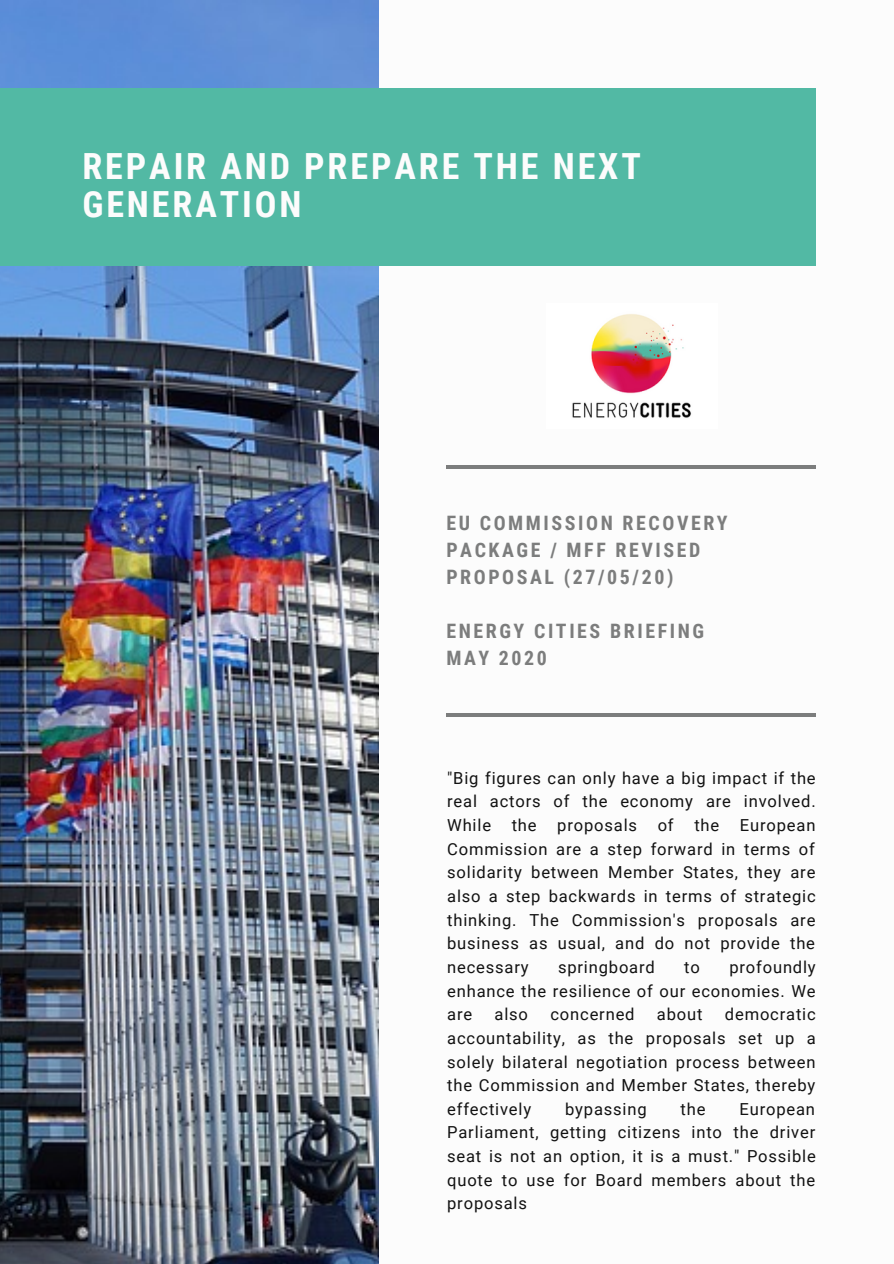
<style>
.page{position:relative;width:894px;height:1264px;background:#fff}
.page>*{position:absolute;margin:0;border:0;box-sizing:border-box;transform-origin:0 0}
.t1{font:700 36px/37.2px "Roboto Condensed";letter-spacing:.08em;color:#fcfcfc}
.t2{font:700 19.8px/27px "Roboto Condensed";letter-spacing:.13em;color:#7c7d7d}
.t3{font:16.5px/23.7px "Roboto";letter-spacing:.05em;color:#121212;text-align:justify}
</style>
<div class="page">
<img style="left:0;top:0;width:378px;height:1263px">
<div style="left:0;top:89px;width:815px;height:177px;background:#52b9a4"></div>
<hr style="left:446px;top:465px;width:369px;height:3px;background:#7c7d7d">
<hr style="left:446px;top:713px;width:369px;height:3px;background:#7c7d7d">
<img style="left:572px;top:314px;width:119px;height:104px">
<h1 class="t1" style="left:82px;top:148px;width:559px">REPAIR AND PREPARE THE NEXT<br>GENERATION</h1>
<p class="t2" style="left:446px;top:510px;width:283px">EU COMMISSION RECOVERY<br>PACKAGE / MFF REVISED<br>PROPOSAL (27/05/20)</p>
<p class="t2" style="left:446px;top:618px;width:259px">ENERGY CITIES BRIEFING<br>MAY 2020</p>
<p class="t3" style="left:447px;top:766px;width:370px">"Big figures can only have a big impact if the real actors of the economy are involved.<br>While the proposals of the European Commission are a step forward in terms of solidarity between Member States, they are also a step backwards in terms of strategic thinking. The Commission's proposals are business as usual, and do not provide the necessary</p>
<p class="t3" style="left:447px;top:955px;width:370px;text-indent:282px">profoundly enhance the resilience of our economies. We are</p>
<p class="t3" style="left:558px;top:955px;width:98px">springboard</p>
<p class="t3" style="left:684px;top:955px;width:17px">to</p>
<p class="t3" style="left:447px;top:1002px;width:370px;text-indent:277px">democratic accountability, as the proposals set up a solely bilateral negotiation process between the Commission and Member States, thereby effectively</p>
<p class="t3" style="left:494px;top:1002px;width:35px">also</p>
<p class="t3" style="left:550px;top:1002px;width:86px">concerned</p>
<p class="t3" style="left:656px;top:1002px;width:47px">about</p>
<p class="t3" style="left:565px;top:1097px;width:83px">bypassing</p>
<p class="t3" style="left:680px;top:1097px;width:26px">the</p>
<p class="t3" style="left:447px;top:1097px;width:370px;text-indent:292px">European Parliament, getting citizens into the driver seat is not an option, it is a must." Possible quote to use for Board members about the proposals</p>
</div>
